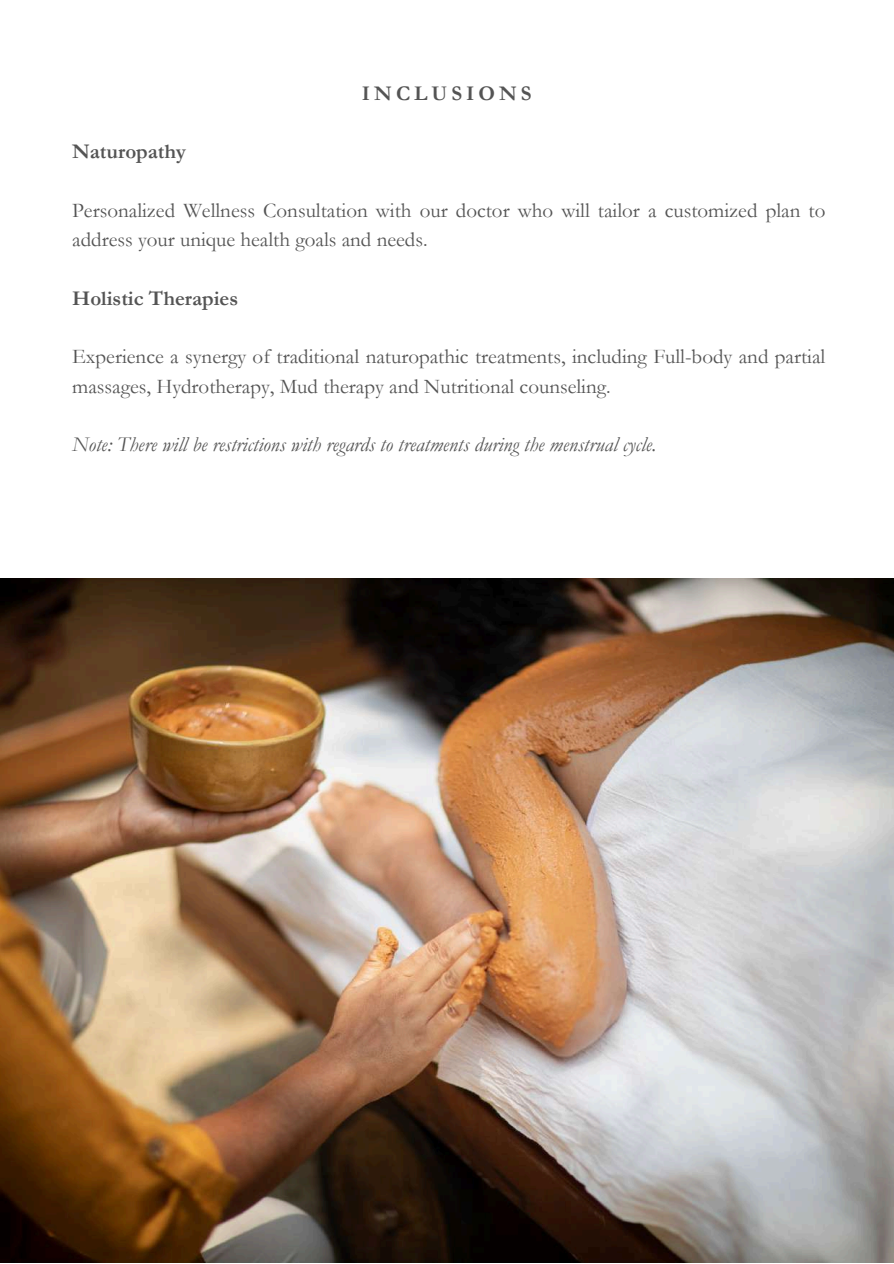
<style>
.page{position:relative;width:894px;height:1264px;background:#fff}
.page>*{position:absolute;margin:0;border:0;box-sizing:border-box;transform-origin:0 0}
.t1{font:21px/29.2px "Garamond";color:#545454}
.t2{font:italic 21px "Garamond";color:#545454}
.t3{font:700 21px "Garamond";color:#545454}
.t4{font:700 21px "Garamond";letter-spacing:.19em;color:#545454}
</style>
<div class="page">
<img style="left:0;top:578px;width:893px;height:684px">
<p class="t4" style="left:362px;top:82px;width:171px">INCLUSIONS</p>
<p class="t3" style="left:72px;top:140px;width:115px">Naturopathy</p>
<p class="t1" style="left:72px;top:196px;width:754px">Personalized Wellness Consultation with our doctor who will tailor a customized plan to address your unique health goals and needs.</p>
<p class="t3" style="left:72px;top:287px;width:167px">Holistic Therapies</p>
<p class="t1" style="left:72px;top:342px;width:754px">Experience a synergy of traditional naturopathic treatments, including Full-body and partial massages, Hydrotherapy, Mud therapy and Nutritional counseling.</p>
<p class="t2" style="left:72px;top:433px;width:585px">Note: There will be restrictions with regards to treatments during the menstrual cycle.</p>
</div>
